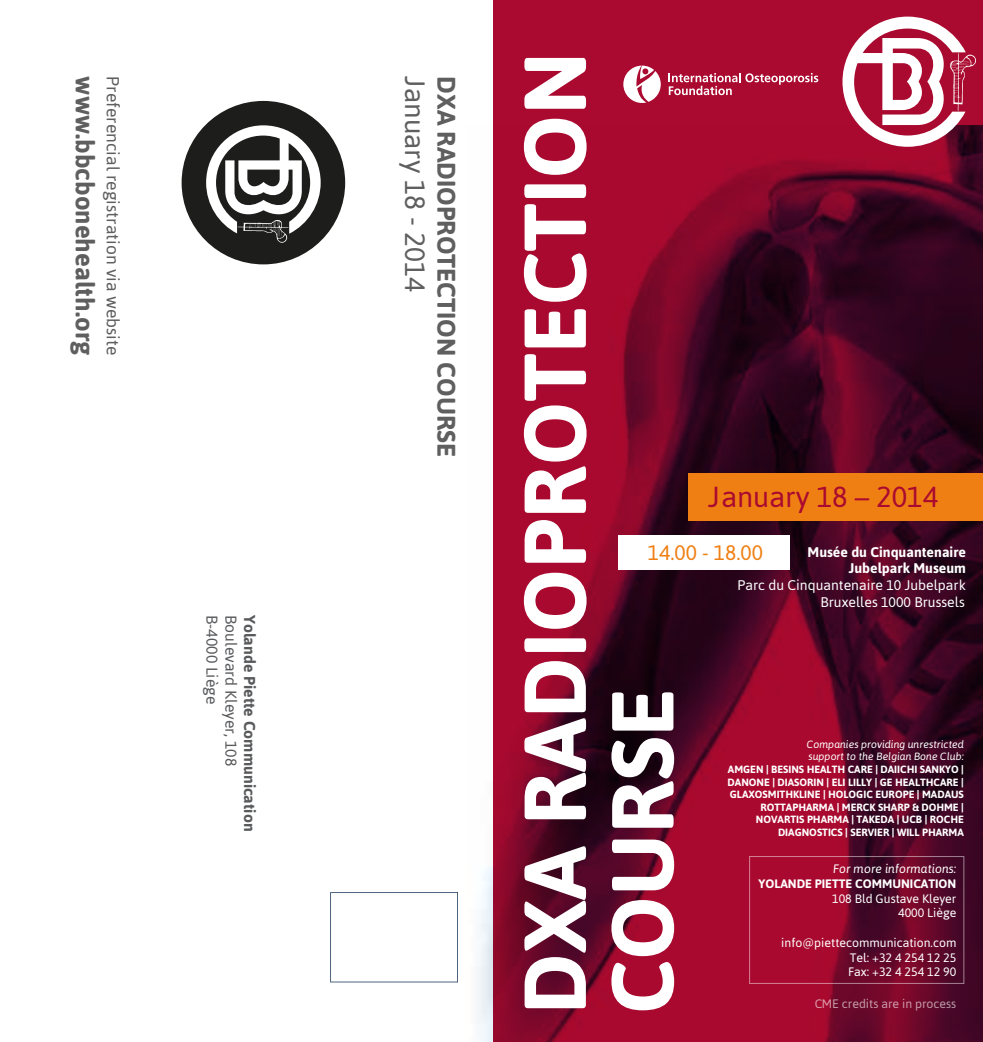
<style>
.page{position:relative;width:983px;height:1042px;background:#fff}
.page>*{position:absolute;margin:0;border:0;box-sizing:border-box;transform-origin:0 0}
.t1{font:700 87.5px/87.5px "Asap";color:#fff}
.t2{font:29.05px "Asap";color:#aa0a2f}
.t3{font:28px "Asap";color:#5f5f5f}
.t4{font:700 25.72px "Asap";color:#5f5f5f}
.t5{font:700 25.38px "Asap";color:#5f5f5f}
.t6{font:21px "Asap";color:#f07f13}
.t7{font:17.5px "Asap";color:#5f5f5f}
.t8{font:15.75px "Asap";color:#595a5c}
.t9{font:700 15.75px "Asap";color:#595a5c}
.t10{font:14px/16.8px "Asap";color:#fff;text-align:right}
.t11{font:700 14px/16.8px "Asap";color:#fff;text-align:right}
.t12{font:12.25px/14.7px "Asap";color:#fff;text-align:right}
.t13{font:700 12.25px "Asap";color:#fff}
.t14{font:italic 12.25px "Asap";color:#fff}
.t15{font:700 10.5px/12.6px "Asap";color:#fff;text-align:right}
.t16{font:italic 10.5px/12.6px "Asap";color:#fff}
</style>
<div class="page">
<div style="left:493px;top:0;width:489px;height:1042px;background:#aa0a2f"></div>
<img style="left:477px;top:125px;width:505px;height:917px">
<div style="left:618px;top:535px;width:171px;height:34px;background:#fff"></div>
<div style="left:688px;top:473px;width:294px;height:47px;background:#f07f13"></div>
<svg style="left:330px;top:892px;width:128px;height:90px"></svg>
<svg style="left:842px;top:17px;width:133px;height:130px"></svg>
<div style="left:181px;top:101px;width:164px;height:163px;background:#1d1d1b;border-radius:50%"></div>
<svg style="left:206px;top:125px;width:114px;height:118px"></svg>
<svg style="left:668px;top:73px;width:150px;height:22px"></svg>
<svg style="left:623px;top:66px;width:37px;height:37px"></svg>
<h3 class="t4" style="left:100px;top:76px;width:280px;rotate:90deg">www.bbcbonehealth.org</h3>
<h3 class="t7" style="left:123px;top:76px;width:280px;rotate:90deg">Preferencial registration via website</h3>
<h3 class="t3" style="left:431px;top:76px;width:217px;rotate:90deg">January 18 - 2014</h3>
<h3 class="t5" style="left:461px;top:76px;width:382px;rotate:90deg">DXA RADIOPROTECTION COURSE</h3>
<h3 class="t8" style="left:221px;top:615px;width:91px;rotate:90deg">B-4000 Liège</h3>
<h3 class="t8" style="left:240px;top:615px;width:153px;rotate:90deg">Boulevard Kleyer, 108</h3>
<h3 class="t9" style="left:259px;top:615px;width:218px;rotate:90deg">Yolande Piette Communication</h3>
<h1 class="t1" style="left:510px;top:1014px;width:964px;rotate:-90deg">DXA RADIOPROTECTION<br>COURSE</h1>
<h2 class="t2" style="left:708px;top:480px;width:231px">January 18 – 2014</h2>
<h3 class="t6" style="left:647px;top:540px;width:116px">14.00 - 18.00</h3>
<h3 class="t11" style="left:807px;top:543px;width:160px">Musée du Cinquantenaire<br>Jubelpark Museum</h3>
<h3 class="t10" style="left:737px;top:577px;width:230px">Parc du Cinquantenaire 10 Jubelpark<br>Bruxelles 1000 Brussels</h3>
<p class="t16" style="left:806px;top:737px;width:158px">Companies providing unrestricted support to the Belgian Bone Club:</p>
<p class="t15" style="left:727px;top:763px;width:238px">AMGEN | BESINS HEALTH CARE | DAIICHI SANKYO | DANONE | DIASORIN | ELI LILLY | GE HEALTHCARE | GLAXOSMITHKLINE | HOLOGIC EUROPE | MADAUS ROTTAPHARMA | MERCK SHARP &amp; DOHME | NOVARTIS PHARMA | TAKEDA | UCB | ROCHE DIAGNOSTICS | SERVIER | WILL PHARMA</p>
<p class="t14" style="left:832px;top:862px;width:125px">For more informations:</p>
<p class="t13" style="left:758px;top:876px;width:199px">YOLANDE PIETTE COMMUNICATION</p>
<p class="t12" style="left:832px;top:891px;width:126px">108 Bld Gustave Kleyer<br>4000 Liège</p>
<p class="t12" style="left:847px;top:935px;width:110px;text-align:justify;text-indent:-67px">info@piettecommunication.com Tel: +32 4 254 12 25<br>Fax: +32 4 254 12 90</p>
<p class="t12" style="left:814px;top:996px;width:143px">CME credits are in process</p>
</div>
